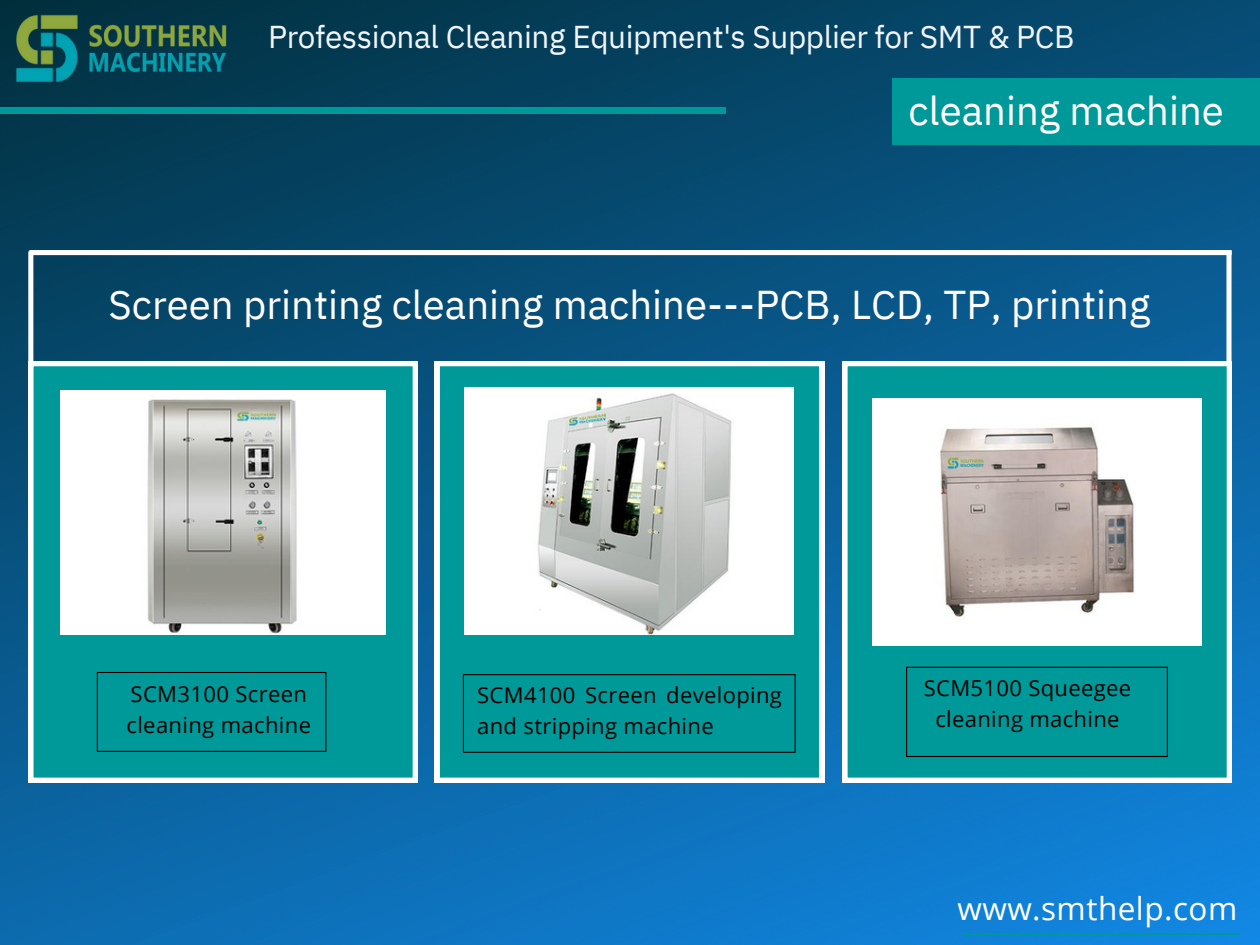
<style>
.page{position:relative;width:1260px;height:945px;background:#fff}
.page>*{position:absolute;margin:0;border:0;box-sizing:border-box;transform-origin:0 0}
.t1{font:40.25px "IBM Plex Sans";color:#fff}
.t2{font:31.5px "IBM Plex Sans";letter-spacing:-.015em;color:#f1f5fa}
.t3{font:31.5px "Open Sans";letter-spacing:.015em;color:#fff}
.t4{font:22.05px/30.8px "Open Sans";letter-spacing:.015em;color:#000}
</style>
<div class="page">
<img style="left:0;top:0;width:1260px;height:945px">
<img style="left:0;top:1px;width:244px;height:94px">
<hr style="left:964px;top:934px;width:276px;height:1px;background:#099">
<div style="left:892px;top:78px;width:367px;height:67px;background:#099"></div>
<div style="left:0;top:107px;width:726px;height:6px;background:#099"></div>
<svg style="left:28px;top:361px;width:390px;height:422px"></svg>
<svg style="left:435px;top:361px;width:389px;height:422px"></svg>
<svg style="left:842px;top:361px;width:390px;height:422px"></svg>
<img style="left:60px;top:390px;width:326px;height:245px">
<img style="left:465px;top:388px;width:329px;height:246px">
<img style="left:872px;top:398px;width:330px;height:247px">
<div style="left:97px;top:672px;width:229px;height:80px;background:#099"></div>
<div style="left:906px;top:667px;width:262px;height:90px;background:#099"></div>
<div style="left:463px;top:674px;width:333px;height:79px;background:#099"></div>
<div style="left:28px;top:252px;width:5px;height:114px;background:#fff"></div>
<div style="left:1226px;top:251px;width:6px;height:110px;background:#fff"></div>
<div style="left:29px;top:250px;width:1203px;height:5px;background:#fff"></div>
<h2 class="t2" style="left:268px;top:16px;width:808px">Professional Cleaning Equipment's Supplier for SMT &amp; PCB</h2>
<h1 class="t1" style="left:909px;top:84px;width:317px">cleaning machine</h1>
<h1 class="t1" style="left:109px;top:278px;width:1043px">Screen printing cleaning machine---PCB, LCD, TP, printing</h1>
<p class="t4" style="left:127px;top:678px;width:186px;line-height:31.3px">SCM3100 Screen cleaning machine</p>
<p class="t4" style="left:924px;top:672px;width:209px;text-align:center">SCM5100 Squeegee cleaning machine</p>
<p class="t4" style="left:477px;top:680px;width:306px">SCM4100 Screen developing and stripping machine</p>
<h2 class="t3" style="left:957px;top:886px;width:281px">www.smthelp.com</h2>
</div>
